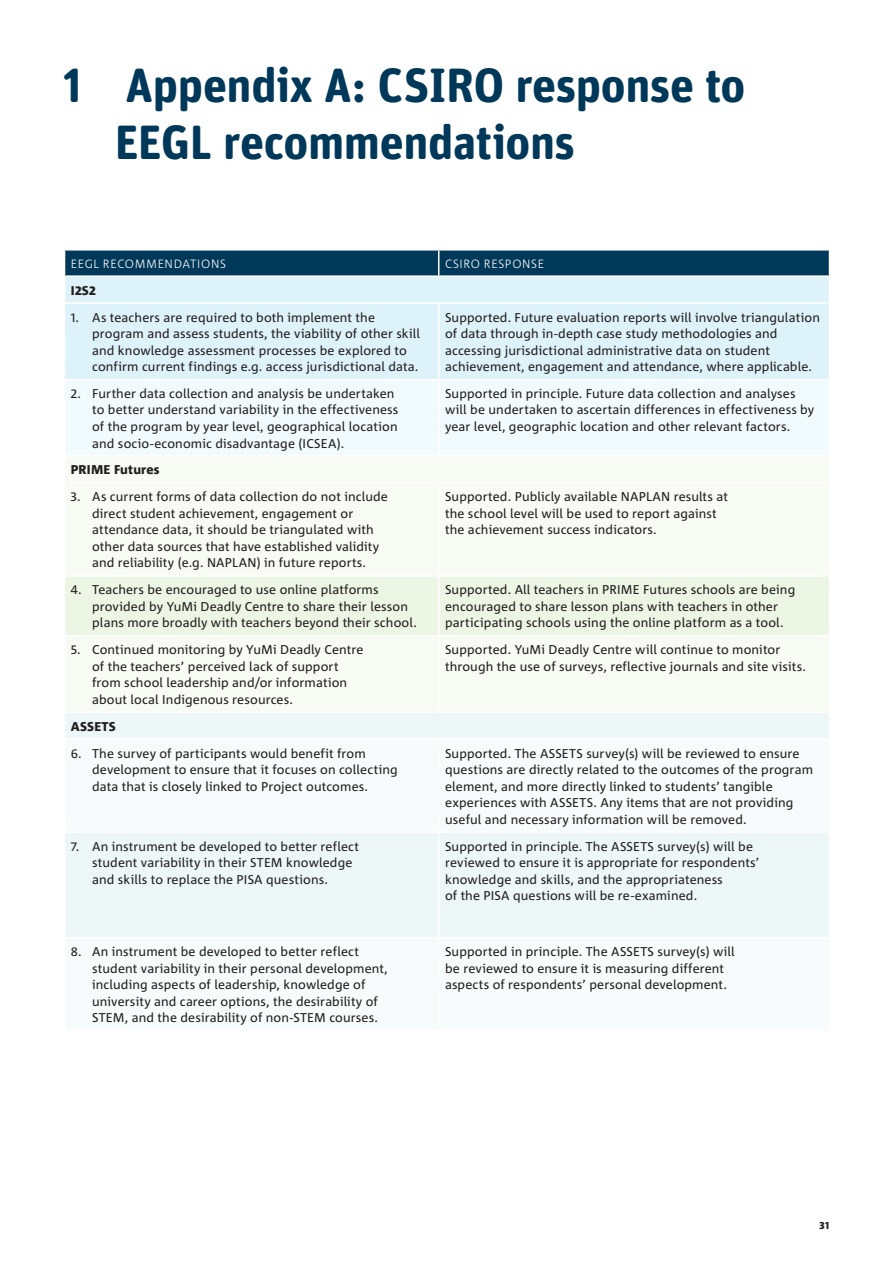
<style>
.page{position:relative;width:893px;height:1263px;background:#fff}
.page>*{position:absolute;margin:0;border:0;box-sizing:border-box;transform-origin:0 0}
.t1{font:700 48px/57px "Unit Rounded OT";letter-spacing:-.01em;color:#003859}
.Body_Copy_Regular{font:12.75px/16.5px "Corpid C1";letter-spacing:.01em;color:#231f20}
.Body_Copy_Regular-2{font:800 12.75px "Corpid C1";letter-spacing:.015em;color:#231f20}
.Table_header_row_-_L{font:300 12px "Corpid C1";letter-spacing:.045em;color:#fff}
.t2{font:800 10.5px "Corpid C1";color:#231f20}
</style>
<div class="page">
<div style="left:65px;top:304px;width:764px;height:75px;background:#def2f9"></div>
<div style="left:66px;top:381px;width:763px;height:74px;background:#f1fafd"></div>
<div style="left:66px;top:457px;width:762px;height:254px;background:#f7fbf3"></div>
<div style="left:65px;top:577px;width:764px;height:58px;background:#edf5e4"></div>
<div style="left:65px;top:713px;width:764px;height:25px;background:#edf7f8"></div>
<div style="left:65px;top:833px;width:764px;height:104px;background:#edf7f8"></div>
<svg style="left:64px;top:250px;width:766px;height:52px;background:#759aad"></svg>
<hr style="left:438px;top:304px;width:1px;height:75px;background:#fff">
<hr style="left:438px;top:380px;width:1px;height:75px;background:#fff">
<hr style="left:64px;top:482px;width:375px;height:2px;background:#fff">
<hr style="left:439px;top:482px;width:391px;height:2px;background:#fff">
<hr style="left:438px;top:484px;width:1px;height:91px;background:#fff">
<hr style="left:64px;top:575px;width:375px;height:2px;background:#fff">
<hr style="left:439px;top:575px;width:391px;height:2px;background:#fff">
<hr style="left:438px;top:577px;width:1px;height:58px;background:#fff">
<hr style="left:64px;top:635px;width:375px;height:2px;background:#fff">
<hr style="left:439px;top:635px;width:391px;height:2px;background:#fff">
<hr style="left:438px;top:637px;width:1px;height:74px;background:#fff">
<hr style="left:438px;top:833px;width:1px;height:104px;background:#fff">
<p class="t1" style="left:115px;top:56px;width:632px;text-indent:-51px">1 Appendix A: CSIRO response to<br>EEGL recommendations</p>
<p class="Table_header_row_-_L" style="left:71px;top:256px;width:157px">EEGL RECOMMENDATIONS</p>
<p class="Table_header_row_-_L" style="left:445px;top:256px;width:101px">CSIRO RESPONSE</p>
<p class="Body_Copy_Regular-2" style="left:71px;top:282px;width:26px">I2S2</p>
<p class="Body_Copy_Regular" style="left:92px;top:308px;width:329px;text-indent:-21px">1. As teachers are required to both implement the program and assess students, the viability of other skill and knowledge assessment processes be explored to confirm current findings e.g. access jurisdictional data.</p>
<p class="Body_Copy_Regular" style="left:445px;top:308px;width:376px">Supported. Future evaluation reports will involve triangulation of data through in-depth case study methodologies and accessing jurisdictional administrative data on student achievement, engagement and attendance, where applicable.</p>
<p class="Body_Copy_Regular" style="left:92px;top:385px;width:308px;text-indent:-21px">2. Further data collection and analysis be undertaken to better understand variability in the effectiveness of the program by year level, geographical location and socio-economic disadvantage (ICSEA).</p>
<p class="Body_Copy_Regular" style="left:445px;top:385px;width:371px">Supported in principle. Future data collection and analyses will be undertaken to ascertain differences in effectiveness by year level, geographic location and other relevant factors.</p>
<p class="Body_Copy_Regular-2" style="left:71px;top:462px;width:90px">PRIME Futures</p>
<p class="Body_Copy_Regular" style="left:92px;top:488px;width:297px;text-indent:-21px">3. As current forms of data collection do not include direct student achievement, engagement or attendance data, it should be triangulated with other data sources that have established validity and reliability (e.g. NAPLAN) in future reports.</p>
<p class="Body_Copy_Regular" style="left:445px;top:488px;width:284px">Supported. Publicly available NAPLAN results at the school level will be used to report against the achievement success indicators.</p>
<p class="Body_Copy_Regular" style="left:92px;top:581px;width:326px;text-indent:-21px">4. Teachers be encouraged to use online platforms provided by YuMi Deadly Centre to share their lesson plans more broadly with teachers beyond their school.</p>
<p class="Body_Copy_Regular" style="left:445px;top:581px;width:352px">Supported. All teachers in PRIME Futures schools are being encouraged to share lesson plans with teachers in other participating schools using the online platform as a tool.</p>
<p class="Body_Copy_Regular" style="left:92px;top:641px;width:273px;text-indent:-21px">5. Continued monitoring by YuMi Deadly Centre of the teachers’ perceived lack of support from school leadership and/or information about local Indigenous resources.</p>
<p class="Body_Copy_Regular" style="left:445px;top:641px;width:362px">Supported. YuMi Deadly Centre will continue to monitor through the use of surveys, reflective journals and site visits.</p>
<p class="Body_Copy_Regular-2" style="left:71px;top:718px;width:47px">ASSETS</p>
<p class="Body_Copy_Regular" style="left:92px;top:745px;width:307px;text-indent:-21px">6. The survey of participants would benefit from development to ensure that it focuses on collecting data that is closely linked to Project outcomes.</p>
<p class="Body_Copy_Regular" style="left:445px;top:745px;width:369px">Supported. The ASSETS survey(s) will be reviewed to ensure questions are directly related to the outcomes of the program element, and more directly linked to students’ tangible experiences with ASSETS. Any items that are not providing useful and necessary information will be removed.</p>
<p class="Body_Copy_Regular" style="left:92px;top:837px;width:268px;text-indent:-21px">7. An instrument be developed to better reflect student variability in their STEM knowledge and skills to replace the PISA questions.</p>
<p class="Body_Copy_Regular" style="left:445px;top:837px;width:316px">Supported in principle. The ASSETS survey(s) will be reviewed to ensure it is appropriate for respondents’ knowledge and skills, and the appropriateness<br>of the PISA questions will be re-examined.</p>
<p class="Body_Copy_Regular" style="left:92px;top:943px;width:297px;text-indent:-21px">8. An instrument be developed to better reflect student variability in their personal development, including aspects of leadership, knowledge of university and career options, the desirability of STEM, and the desirability of non-STEM courses.</p>
<p class="Body_Copy_Regular" style="left:445px;top:943px;width:291px">Supported in principle. The ASSETS survey(s) will be reviewed to ensure it is measuring different aspects of respondents’ personal development.</p>
<p class="t2" style="left:820px;top:1218px;width:11px">31</p>
</div>
